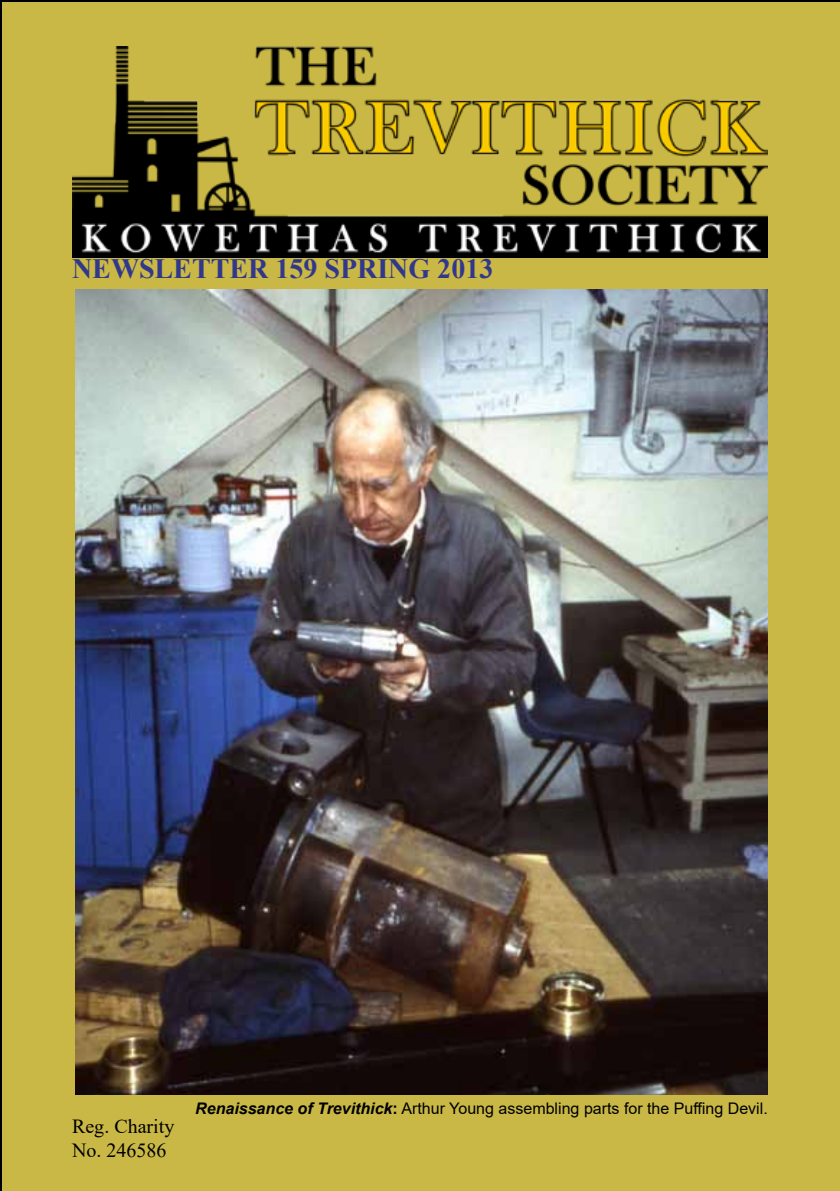
<style>
.page{position:relative;width:840px;height:1191px;background:#fff}
.page>*{position:absolute;margin:0;border:0;box-sizing:border-box;transform-origin:0 0}
.t1{font:700 28px "Times New Roman";color:#31388b}
.t2{font:20px/24px "Times New Roman";color:#000}
.t3{font:16px "Arial";color:#000}
.s1{font-weight:700;font-style:italic}
.s2{font-weight:700}
</style>
<div class="page">
<div style="left:0;top:0;width:839px;height:1191px;background:#cab846"></div>
<img style="left:72px;top:46px;width:694px;height:211px">
<img style="left:75px;top:289px;width:692px;height:805px">
<h1 class="t1" style="left:72px;top:248px;width:422px">NEWSLETTER 159 SPRING 2013</h1>
<p class="t2" style="left:72px;top:1113px;width:104px">Reg. Charity<br>No. 246586</p>
<p class="t3" style="left:195px;top:1097px;width:574px"><span class="s1">Renaissance of Trevithick</span><span class="s2">:</span> Arthur Young assembling parts for the Puffing Devil.</p>
</div>
